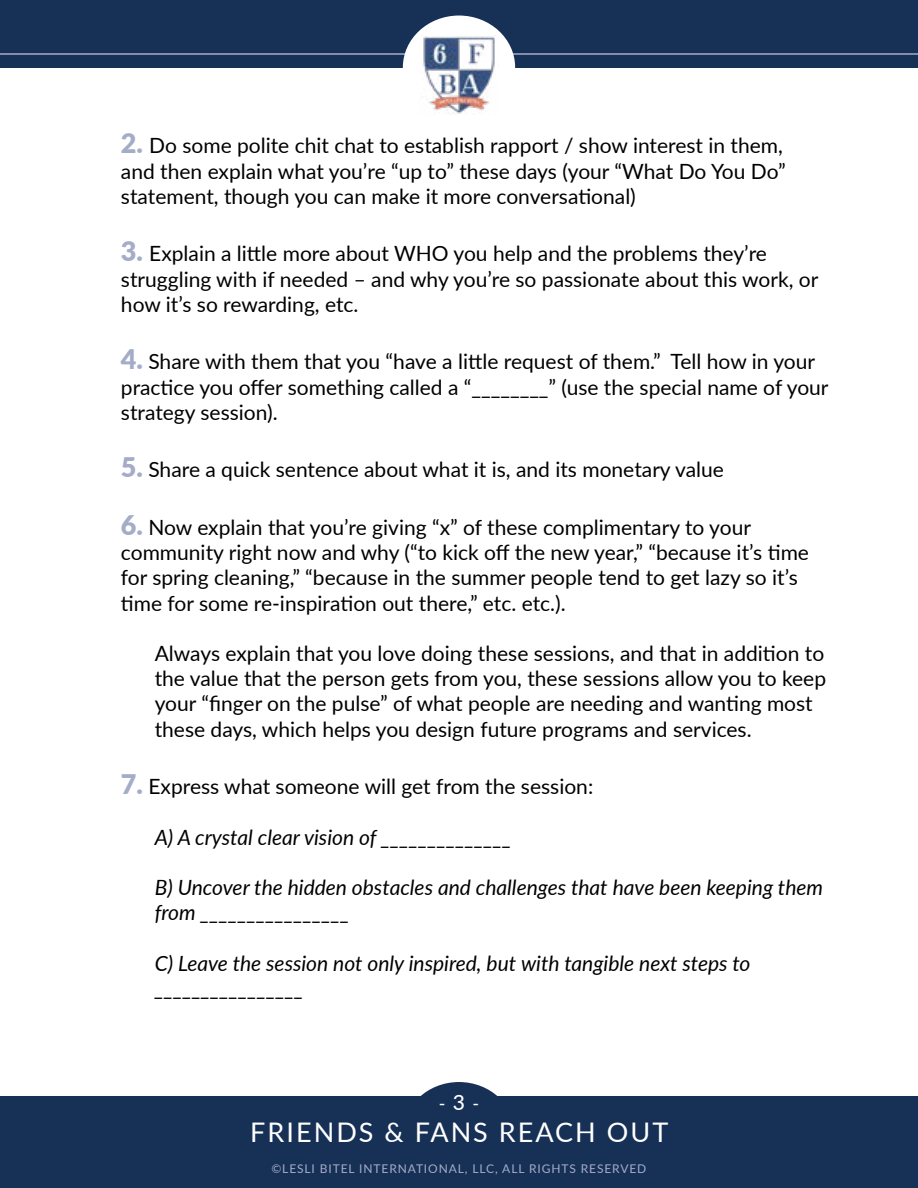
<style>
.page{position:relative;width:918px;height:1188px;background:#fff}
.page>*{position:absolute;margin:0;border:0;box-sizing:border-box;transform-origin:0 0}
.t1{font:27px "Lato";letter-spacing:.075em;color:#fff}
.t2{font:21px/25.2px "Lato";color:#000}
.t3{font:italic 21px/25.2px "Lato";color:#000}
.t4{font:18px "Lato";color:#fff}
.t5{font:12px "Lato";letter-spacing:.075em;color:#a4acc8}
.s1{font-weight:900;font-size:27px;color:#a4acc8}
.s2{font-weight:500;font-size:21px}
</style>
<div class="page">
<div style="left:0;top:1096px;width:918px;height:92px;background:#173056"></div>
<div style="left:0;top:0;width:918px;height:68px;background:#173056"></div>
<div style="left:403px;top:1082px;width:112px;height:104px;background:#173056;border-radius:50%"></div>
<hr style="left:0;top:53px;width:918px;height:2px;background:#a4acc8">
<div style="left:403px;top:16px;width:112px;height:103px;background:#fff;border-radius:50%"></div>
<img style="left:423px;top:36px;width:72px;height:78px">
<p class="t2" style="left:121px;top:132px;width:666px"><span class="s1">2.</span> Do some polite chit chat to establish rapport / show interest in them, and then explain what you’re “up to” these days (your “What Do You Do” statement, though you can make it more conversational)</p>
<p class="t2" style="left:121px;top:240px;width:699px"><span class="s1">3.</span> Explain a little more about WHO you help and the problems they’re struggling with if needed – and why you’re so passionate about this work, or how it’s so rewarding, etc.</p>
<p class="t2" style="left:121px;top:348px;width:709px"><span class="s1">4.</span> Share with them that you “have a little request of them.” Tell how in your practice you offer something called a “________” (use the special name of your strategy session).</p>
<p class="t2" style="left:121px;top:456px;width:604px"><span class="s1">5.</span> Share a quick sentence about what it is, and its monetary value</p>
<p class="t2" style="left:121px;top:514px;width:690px"><span class="s1">6.</span> Now explain that you’re giving “x” of these complimentary to your community right now and why (“to kick off the new year,” “because it’s time for spring cleaning,” “because in the summer people tend to get lazy so it’s time for some re-inspiration out there,” etc. etc.).</p>
<p class="t2" style="left:155px;top:640px;width:673px">Always explain that you love doing these sessions, and that in addition to the value that the person gets from you, these sessions allow you to keep your “finger on the pulse” of what people are needing and wanting most these days, which helps you design future programs and services.</p>
<p class="t2" style="left:121px;top:773px;width:474px"><span class="s1">7.</span> Express what someone will get from the session:</p>
<p class="t3" style="left:155px;top:823px;width:359px">A) A crystal clear vision of ______________</p>
<p class="t3" style="left:155px;top:874px;width:670px">B) Uncover the hidden obstacles and challenges that have been keeping them from ________________</p>
<p class="t3" style="left:155px;top:949px;width:597px">C) Leave the session not only inspired, but with tangible next steps to ________________</p>
<p class="t4" style="left:439px;top:1090px;width:42px">- <span class="s2">3</span> -</p>
<p class="t1" style="left:250px;top:1113px;width:419px">FRIENDS &amp; FANS REACH OUT</p>
<p class="t5" style="left:271px;top:1160px;width:376px">©LESLI BITEL INTERNATIONAL, LLC, ALL RIGHTS RESERVED</p>
</div>
